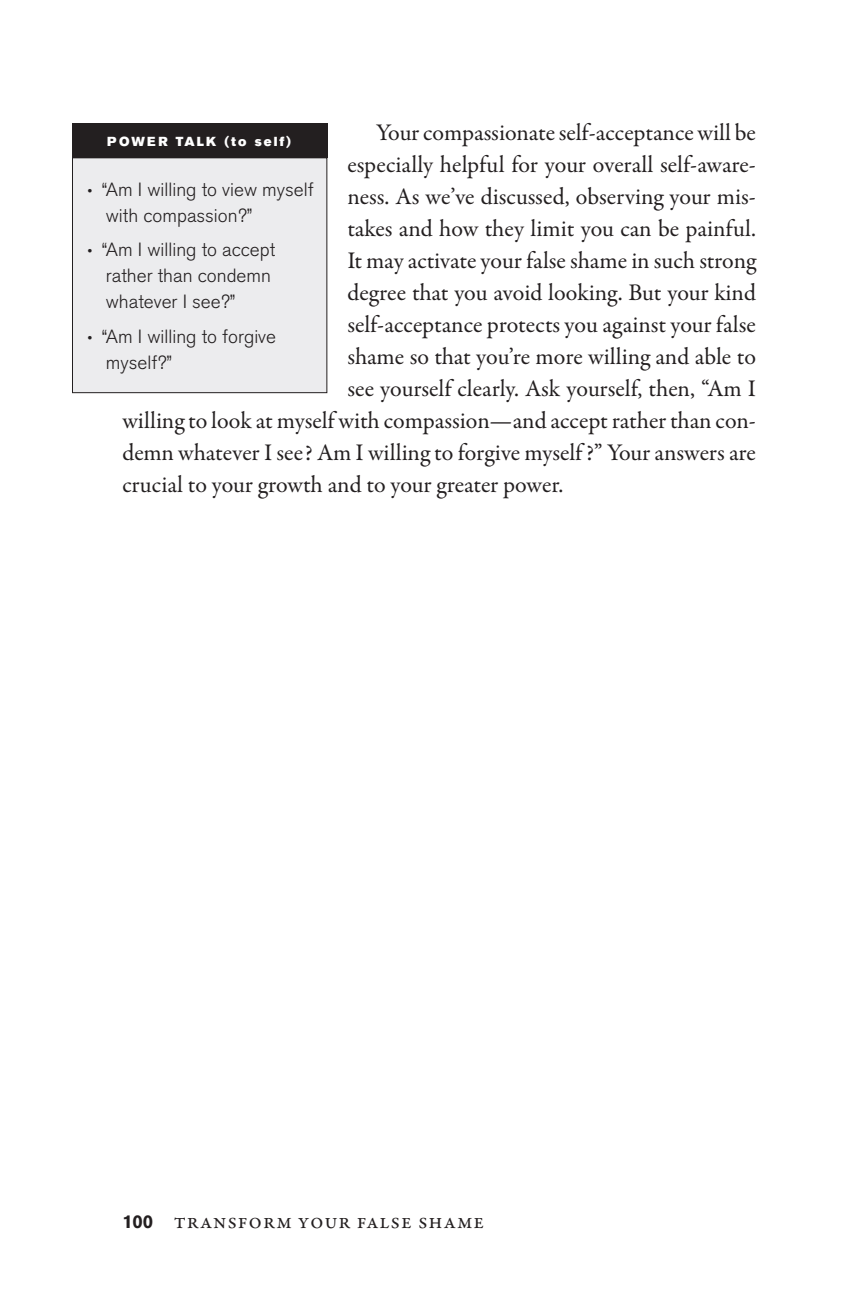
<style>
.page{position:relative;width:864px;height:1296px;background:#fff}
.page>*{position:absolute;margin:0;border:0;box-sizing:border-box;transform-origin:0 0}
.t1{font:24px "Garamond Premr Pro";color:#231f20}
.t2{font:22px "Garamond Premr Pro";letter-spacing:.2em;color:#231f20}
.t3{font:300 19px/26px "Akzidenz Grotesk BE";color:#231f20}
.t4{font:13px "Akzidenz Grotesk Pro Super";letter-spacing:.16em;color:#fff}
.s1{font-size:15px}
.s2{font-family:"Akzidenz Grotesk Pro";font-weight:700;font-size:18.4px}
</style>
<div class="page">
<div style="left:72px;top:158px;width:255px;height:235px;background:#ececee"></div>
<div style="left:72px;top:157px;width:255px;height:236px;border:1px solid #231f20"></div>
<div style="left:72px;top:123px;width:255px;height:35px;background:#231f20"></div>
<p class="t1" style="left:376px;top:118px;width:381px">Your compassionate self-acceptance will be</p>
<p class="t1" style="left:347px;top:150px;width:410px">especially helpful for your overall self-aware-</p>
<p class="t1" style="left:347px;top:182px;width:410px">ness. As we’ve discussed, observing your mis-</p>
<p class="t1" style="left:347px;top:214px;width:410px">takes and how they limit you can be painful.</p>
<p class="t1" style="left:347px;top:246px;width:410px">It may activate your false shame in such strong</p>
<p class="t1" style="left:347px;top:278px;width:410px">degree that you avoid looking. But your kind</p>
<p class="t1" style="left:347px;top:310px;width:410px">self-acceptance protects you against your false</p>
<p class="t1" style="left:347px;top:342px;width:410px">shame so that you’re more willing and able to</p>
<p class="t1" style="left:347px;top:374px;width:410px">see yourself clearly. Ask yourself, then, “Am I</p>
<p class="t1" style="left:122px;top:406px;width:635px">willing to look at myself with compassion—and accept rather than con-</p>
<p class="t1" style="left:122px;top:438px;width:635px">demn whatever I see? Am I willing to forgive myself ?” Your answers are</p>
<p class="t1" style="left:122px;top:470px;width:442px">crucial to your growth and to your greater power.</p>
<p class="t4" style="left:107px;top:133px;width:185px">POWER TALK (to self)</p>
<p class="t3" style="left:106px;top:177px;width:209px;text-indent:-18px"><span class="s1">•</span> “Am I willing to view myself with compassion?”</p>
<p class="t3" style="left:106px;top:237px;width:171px;text-indent:-18px"><span class="s1">•</span> “Am I willing to accept rather than condemn whatever I see?”</p>
<p class="t3" style="left:106px;top:324px;width:172px;text-indent:-18px"><span class="s1">•</span> “Am I willing to forgive myself?”</p>
<p class="t2" style="left:122px;top:1208px;width:363px"><span class="s2">100</span> transform your false shame</p>
</div>
